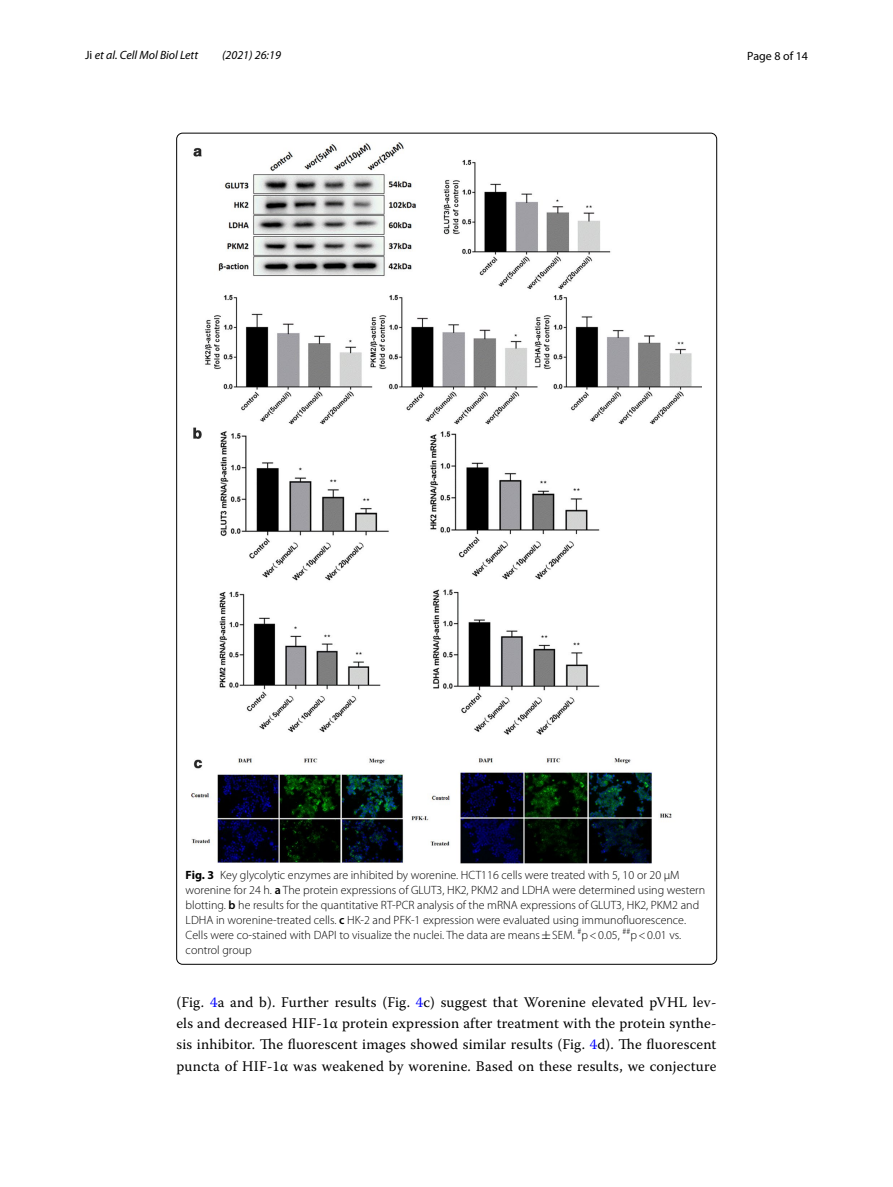
<style>
.page{position:relative;width:893px;height:1187px;background:#fff}
.page>*{position:absolute;margin:0;border:0;box-sizing:border-box;transform-origin:0 0}
.t1{font:14.7px/21.3px "Warnock Pro";letter-spacing:.015em;color:#000;text-align:justify}
.t2{font:300 12px/15px "Myriad Pro";color:#000}
.t3{font:italic 12px "Myriad Pro";color:#000}
.t4{font:12px "Myriad Pro";color:#000}
.s1{font-style:normal}
.s2{font-weight:700}
.s3{font-weight:600}
.s4{font-family:"MTSY";font-weight:400}
.s5{color:#00f}
</style>
<div class="page">
<img style="left:191px;top:142px;width:511px;height:721px">
<p class="t3" style="left:85px;top:48px;width:115px"><span class="s1">Ji</span> et al. Cell Mol Biol Lett</p>
<p class="t3" style="left:222px;top:48px;width:60px">(2021) 26:19</p>
<p class="t4" style="left:747px;top:48px;width:62px">Page 8 of 14</p>
<p class="t2" style="left:186px;top:867px;width:521px"><span class="s2">Fig. 3</span> Key glycolytic enzymes are inhibited by worenine. HCT116 cells were treated with 5, 10 or 20 μM worenine for 24 h. <span class="s3">a</span> The protein expressions of GLUT3, HK2, PKM2 and LDHA were determined using western blotting. <span class="s3">b</span> he results for the quantitative RT-PCR analysis of the mRNA expressions of GLUT3, HK2, PKM2 and LDHA in worenine-treated cells. <span class="s3">c</span> HK-2 and PFK-1 expression were evaluated using immunofluorescence.<br>Cells were co-stained with DAPI to visualize the nuclei. The data are means<span class="s4">±</span>SEM. <sup>#</sup>p&lt;0.05, <sup>##</sup>p&lt;0.01 vs. control group</p>
<p class="t1" style="left:176px;top:991px;width:542px">(Fig. <span class="s5">4</span>a and b). Further results (Fig. <span class="s5">4</span>c) suggest that Worenine elevated pVHL lev&shy;els and decreased HIF-1α protein expression after treatment with the protein synthe&shy;sis inhibitor. The fluorescent images showed similar results (Fig. <span class="s5">4</span>d). The fluorescent puncta of HIF-1α was weakened by worenine. Based on these results, we conjecture</p>
</div>
